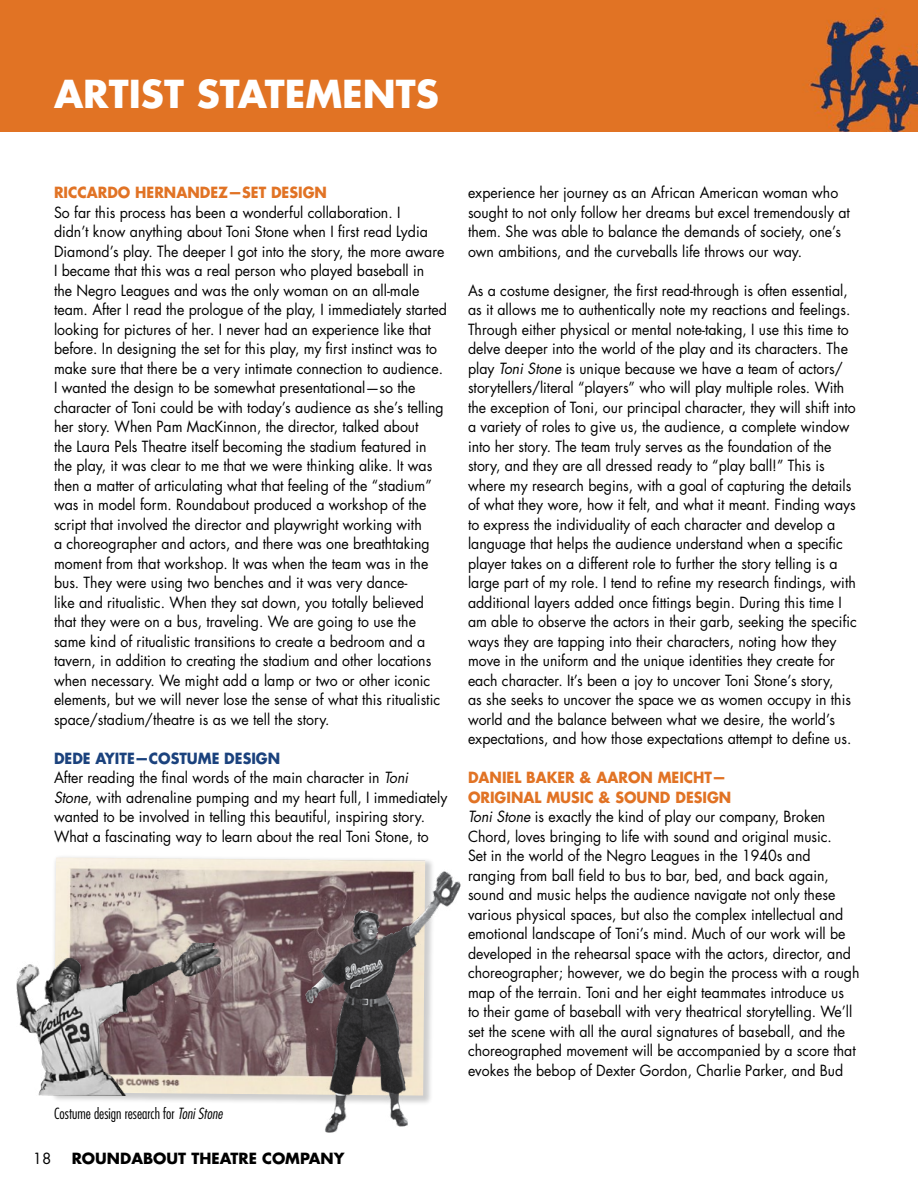
<style>
.page{position:relative;width:918px;height:1188px;background:#fff}
.page>*{position:absolute;margin:0;border:0;box-sizing:border-box;transform-origin:0 0}
.t1{font:700 37.5px "Futura Std";color:#fff}
.t2{font:15px/19.5px "Futura Std";color:#000;scale:.94 1}
.t3{font:300 condensed 15px "Futura Std";color:#000}
.t4{font:700 15px "Futura Std";color:#e17325;scale:.94 1}
.t5{font:700 15px "Futura Std";color:#000}
.t6{font:15px "Futura Std";color:#000}
.s1{font-weight:700;color:#1b427d}
.s2{font-style:italic}
.s3{font-weight:700;color:#e17325}
</style>
<div class="page">
<div style="left:0;top:0;width:918px;height:132px;background:#e17324"></div>
<div style="left:50px;top:854px;width:386px;height:252px;background:#000;opacity:.2"></div>
<img style="left:54px;top:858px;width:371px;height:238px">
<img style="left:296px;top:869px;width:165px;height:264px">
<img style="left:16px;top:944px;width:212px;height:152px">
<h1 class="t1" style="left:54px;top:69px;width:386px">ARTIST STATEMENTS</h1>
<p class="t4" style="left:54px;top:183px;width:292px">RICCARDO HERNANDEZ—SET DESIGN</p>
<p class="t2" style="left:54px;top:203px;width:420px">So far this process has been a wonderful collaboration. I<br>didn’t know anything about Toni Stone when I first read Lydia Diamond’s play. The deeper I got into the story, the more aware I became that this was a real person who played baseball in<br>the Negro Leagues and was the only woman on an all-male team. After I read the prologue of the play, I immediately started looking for pictures of her. I never had an experience like that before. In designing the set for this play, my first instinct was to make sure that there be a very intimate connection to audience.<br>I wanted the design to be somewhat presentational—so the character of Toni could be with today’s audience as she’s telling her story. When Pam MacKinnon, the director, talked about<br>the Laura Pels Theatre itself becoming the stadium featured in the play, it was clear to me that we were thinking alike. It was then a matter of articulating what that feeling of the “stadium” was in model form. Roundabout produced a workshop of the script that involved the director and playwright working with<br>a choreographer and actors, and there was one breathtaking moment from that workshop. It was when the team was in the bus. They were using two benches and it was very dance-<br>like and ritualistic. When they sat down, you totally believed that they were on a bus, traveling. We are going to use the same kind of ritualistic transitions to create a bedroom and a tavern, in addition to creating the stadium and other locations when necessary. We might add a lamp or two or other iconic elements, but we will never lose the sense of what this ritualistic space/stadium/theatre is as we tell the story.</p>
<p class="t2" style="left:54px;top:749px;width:420px"><span class="s1">DEDE AYITE—COSTUME DESIGN<br></span>After reading the final words of the main character in <span class="s2">Toni Stone</span>, with adrenaline pumping and my heart full, I immediately wanted to be involved in telling this beautiful, inspiring story.<br>What a fascinating way to learn about the real Toni Stone, to</p>
<p class="t3" style="left:54px;top:1105px;width:170px">Costume design research for <span class="s2">Toni Stone</span></p>
<p class="t6" style="left:33px;top:1149px;width:20px">18</p>
<p class="t5" style="left:72px;top:1148px;width:274px">ROUNDABOUT THEATRE COMPANY</p>
<p class="t2" style="left:468px;top:183px;width:408px">experience her journey as an African American woman who sought to not only follow her dreams but excel tremendously at them. She was able to balance the demands of society, one’s own ambitions, and the curveballs life throws our way.</p>
<p class="t2" style="left:468px;top:281px;width:415px">As a costume designer, the first read-through is often essential, as it allows me to authentically note my reactions and feelings.<br>Through either physical or mental note-taking, I use this time to delve deeper into the world of the play and its characters. The play <span class="s2">Toni Stone</span> is unique because we have a team of actors/ storytellers/literal “players” who will play multiple roles. With the exception of Toni, our principal character, they will shift into a variety of roles to give us, the audience, a complete window into her story. The team truly serves as the foundation of the story, and they are all dressed ready to “play ball!” This is where my research begins, with a goal of capturing the details of what they wore, how it felt, and what it meant. Finding ways to express the individuality of each character and develop a language that helps the audience understand when a specific player takes on a different role to further the story telling is a large part of my role. I tend to refine my research findings, with additional layers added once fittings begin. During this time I am able to observe the actors in their garb, seeking the specific ways they are tapping into their characters, noting how they move in the uniform and the unique identities they create for each character. It’s been a joy to uncover Toni Stone’s story,<br>as she seeks to uncover the space we as women occupy in this world and the balance between what we desire, the world’s expectations, and how those expectations attempt to define us.</p>
<p class="t2" style="left:468px;top:768px;width:418px"><span class="s3">DANIEL BAKER &amp; AARON MEICHT—<br>ORIGINAL MUSIC &amp; SOUND DESIGN<br></span><span class="s2">Toni Stone</span> is exactly the kind of play our company, Broken Chord, loves bringing to life with sound and original music.<br>Set in the world of the Negro Leagues in the 1940s and ranging from ball field to bus to bar, bed, and back again, sound and music helps the audience navigate not only these various physical spaces, but also the complex intellectual and emotional landscape of Toni’s mind. Much of our work will be developed in the rehearsal space with the actors, director, and choreographer; however, we do begin the process with a rough map of the terrain. Toni and her eight teammates introduce us<br>to their game of baseball with very theatrical storytelling. We’ll set the scene with all the aural signatures of baseball, and the choreographed movement will be accompanied by a score that evokes the bebop of Dexter Gordon, Charlie Parker, and Bud</p>
</div>
